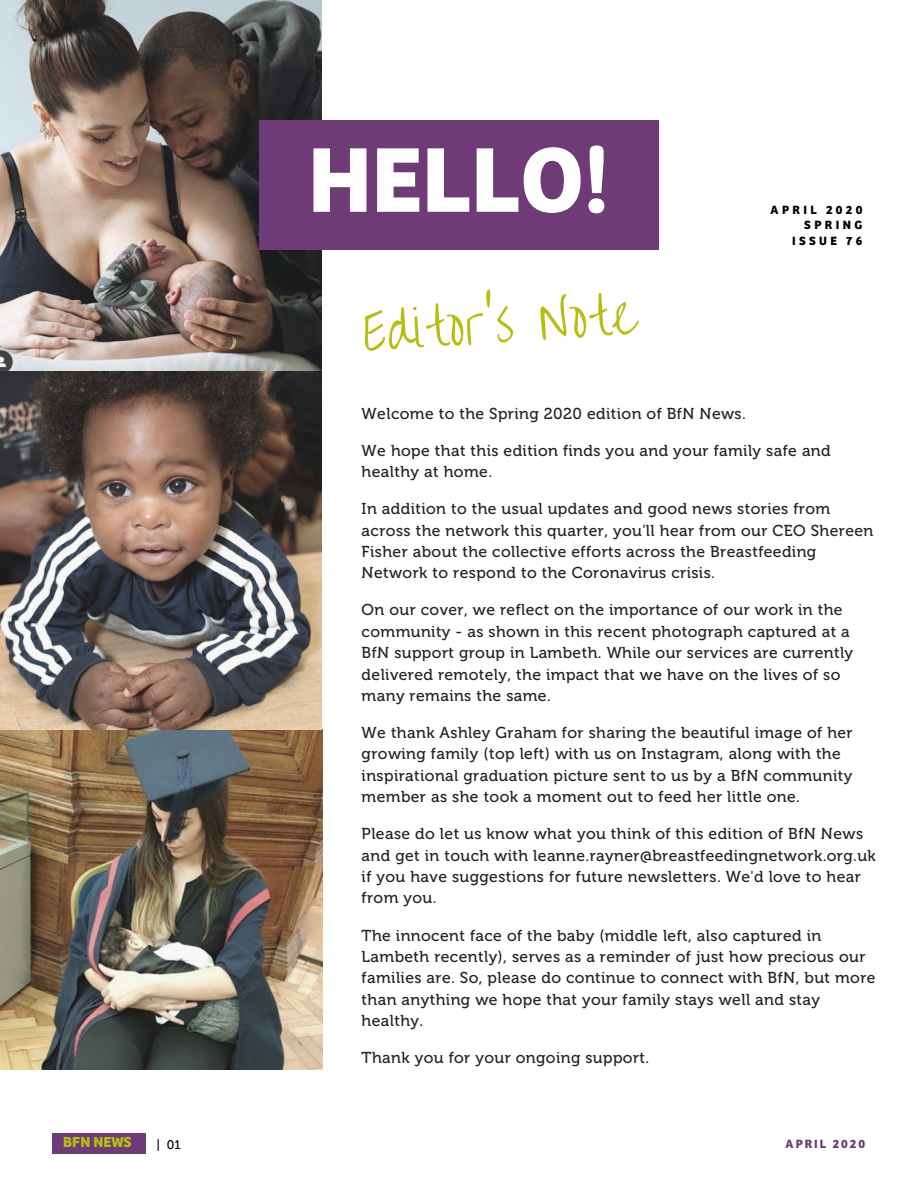
<style>
.page{position:relative;width:918px;height:1188px;background:#fff}
.page>*{position:absolute;margin:0;border:0;box-sizing:border-box;transform-origin:0 0}
.t1{font:700 95.4px "Bree";color:#fff}
.t2{font:49.8px "Overthe Rainbow";color:#b5be13}
.t3{font:15.75px/21.3px "Museo 500";letter-spacing:.025em;color:#222}
.t4{font:700 15.15px "Bree";color:#b5be13}
.t5{font:700 12.45px "Bree";letter-spacing:.27em;color:#000}
.t6{font:700 12.45px "Bree";letter-spacing:.16em;color:#6e3b76}
.t7{font:12.45px "Museo 500";color:#000}
</style>
<div class="page">
<img style="left:0;top:370px;width:322px;height:700px">
<img style="left:0;top:0;width:322px;height:370px">
<div style="left:259px;top:120px;width:399px;height:130px;background:#6e3b76"></div>
<div style="left:52px;top:1133px;width:94px;height:20px;background:#6e3b76"></div>
<p class="t1" style="left:308px;top:132px;width:303px">HELLO!</p>
<p class="t2" style="left:361px;top:306px;width:275px;rotate:-4deg">Editor's Note</p>
<p class="t5" style="left:771px;top:203px;width:93px">APRIL 2020</p>
<p class="t5" style="left:804px;top:219px;width:60px">SPRING</p>
<p class="t5" style="left:792px;top:235px;width:72px">ISSUE 76</p>
<p class="t3" style="left:362px;top:402px;width:386px">Welcome to the Spring 2020 edition of BfN News.</p>
<p class="t3" style="left:362px;top:440px;width:471px">We hope that this edition finds you and your family safe and healthy at home.</p>
<p class="t3" style="left:362px;top:498px;width:513px">In addition to the usual updates and good news stories from across the network this quarter, you'll hear from our CEO Shereen Fisher about the collective efforts across the Breastfeeding Network to respond to the Coronavirus crisis.</p>
<p class="t3" style="left:362px;top:599px;width:493px">On our cover, we reflect on the importance of our work in the community - as shown in this recent photograph captured at a BfN support group in Lambeth. While our services are currently delivered remotely, the impact that we have on the lives of so many remains the same.</p>
<p class="t3" style="left:362px;top:722px;width:493px">We thank Ashley Graham for sharing the beautiful image of her growing family (top left) with us on Instagram, along with the inspirational graduation picture sent to us by a BfN community member as she took a moment out to feed her little one.</p>
<p class="t3" style="left:362px;top:823px;width:516px">Please do let us know what you think of this edition of BfN News and get in touch with leanne.rayner@breastfeedingnetwork.org.uk if you have suggestions for future newsletters. We'd love to hear from you.</p>
<p class="t3" style="left:362px;top:924px;width:515px">The innocent face of the baby (middle left, also captured in Lambeth recently), serves as a reminder of just how precious our families are. So, please do continue to connect with BfN, but more than anything we hope that your family stays well and stay healthy.</p>
<p class="t3" style="left:362px;top:1047px;width:289px">Thank you for your ongoing support.</p>
<p class="t4" style="left:63px;top:1135px;width:70px">BFN NEWS</p>
<p class="t7" style="left:157px;top:1138px;width:26px">| 01</p>
<p class="t6" style="left:786px;top:1138px;width:81px">APRIL 2020</p>
</div>
